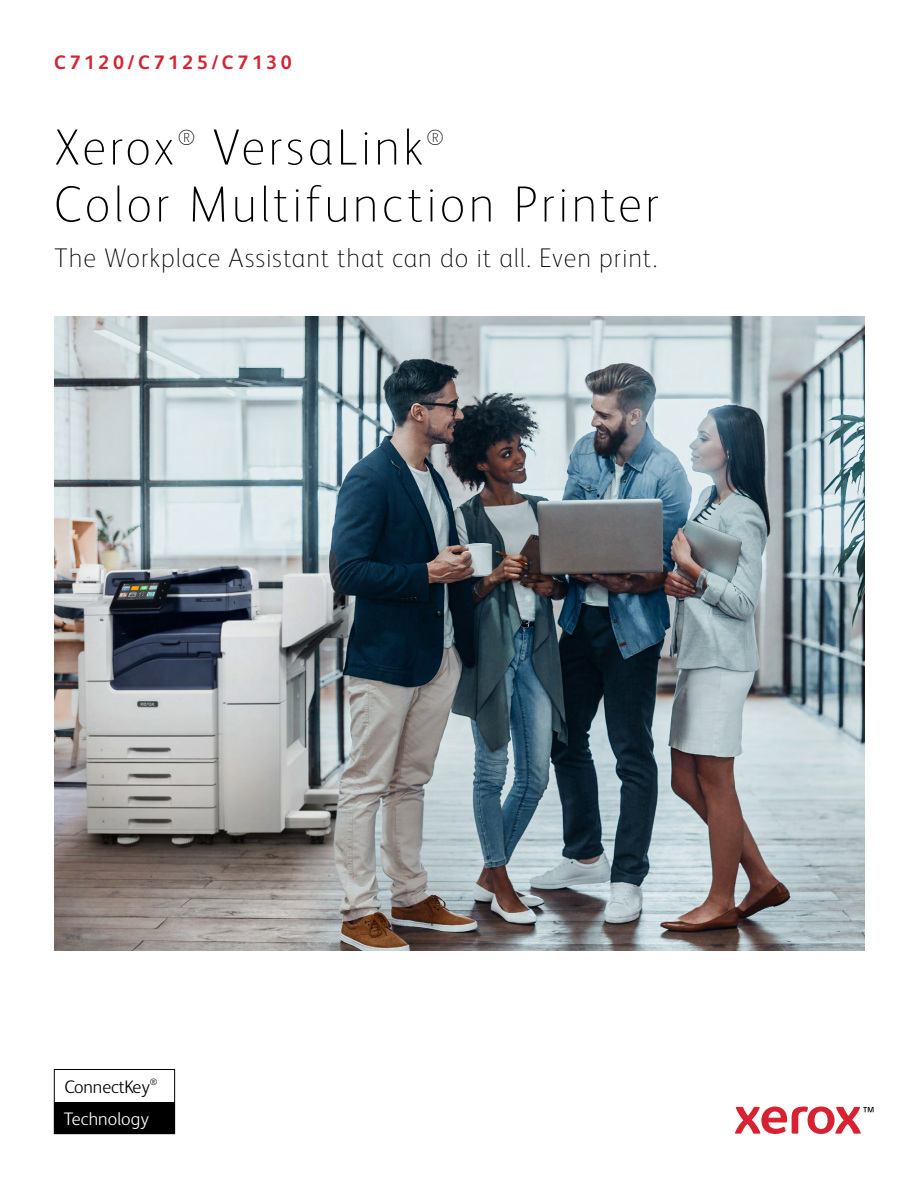
<style>
.page{position:relative;width:918px;height:1188px;background:#fff}
.page>*{position:absolute;margin:0;border:0;box-sizing:border-box;transform-origin:0 0}
.t1{font:100 51px "Xerox Sans";letter-spacing:.06em;color:#000}
.t2{font:100 27px "Xerox Sans";letter-spacing:.03em;color:#000}
.t3{font:100 21.9px "Xerox Sans";color:#000}
.t4{font:700 19.5px "Xerox Sans";letter-spacing:.19em;color:#d82231}
.t5{font:300 18.15px "Xerox Sans";letter-spacing:-.01em;color:#000}
.t6{font:300 18.15px "Xerox Sans";letter-spacing:.005em;color:#fff}
</style>
<div class="page">
<img style="left:55px;top:316px;width:810px;height:635px">
<svg style="left:735px;top:1106px;width:139px;height:28px"></svg>
<div style="left:54px;top:1069px;width:121px;height:65px;border:1px solid #000"></div>
<div style="left:54px;top:1102px;width:121px;height:32px;background:#000"></div>
<p class="t4" style="left:54px;top:49px;width:239px">C7120/C7125/C7130</p>
<h1 class="t1" style="left:54px;top:114px;width:122px">Xerox</h1>
<p class="t3" style="left:178px;top:123px;width:19px">®</p>
<h1 class="t1" style="left:212px;top:114px;width:213px">VersaLink</h1>
<p class="t3" style="left:427px;top:123px;width:19px">®</p>
<h1 class="t1" style="left:54px;top:171px;width:606px">Color Multifunction Printer</h1>
<p class="t2" style="left:54px;top:240px;width:605px">The Workplace Assistant that can do it all. Even print.</p>
<p class="t5" style="left:64px;top:1075px;width:94px">ConnectKey<sup>®</sup></p>
<p class="t6" style="left:64px;top:1106px;width:86px">Technology</p>
</div>
